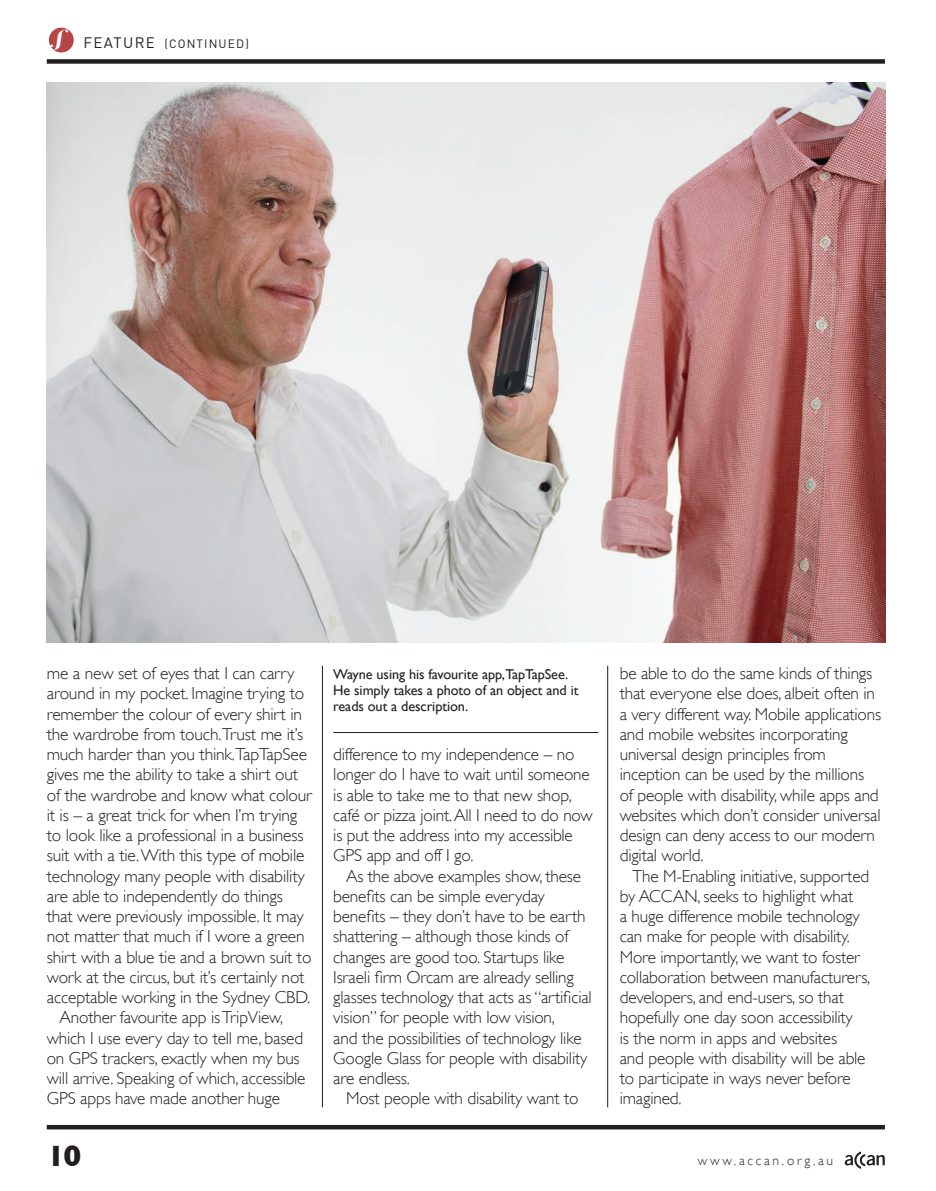
<style>
.page{position:relative;width:936px;height:1191px;background:#fff}
.page>*{position:absolute;margin:0;border:0;box-sizing:border-box;transform-origin:0 0}
.t1{font:700 30px "Gill Sans";color:#231f20}
.t2{font:300 17.25px/20.2px "Gill Sans";letter-spacing:-.01em;color:#231f20}
.t3{font:14.25px/15.8px "Gill Sans";letter-spacing:-.005em;color:#231f20}
.t4{font:13.65px "Acta Poster Swashes";color:#fff}
.t5{font:300 13.5px "Gill Sans";letter-spacing:.2em;color:#231f20}
.t6{font:12px "DIN";letter-spacing:.09em;color:#231f20}
.s1{font-size:15px}
</style>
<div class="page">
<svg style="left:844px;top:1151px;width:40px;height:17px"></svg>
<hr style="left:607px;top:665px;width:1px;height:442px;background:#231f20">
<hr style="left:322px;top:665px;width:1px;height:442px;background:#231f20">
<div style="left:47px;top:59px;width:837px;height:5px;background:#231f20"></div>
<hr style="left:47px;top:1125px;width:837px;height:4px;background:#231f20">
<div style="left:49px;top:28px;width:25px;height:24px;background:#b74447;border-radius:50%"></div>
<img style="left:47px;top:82px;width:838px;height:560px">
<hr style="left:333px;top:732px;width:265px;height:1px;background:#231f20">
<p class="t4" style="left:56px;top:30px;width:19px">f</p>
<p class="t6" style="left:84px;top:37px;width:167px"><span class="s1">FEATURE</span> (CONTINUED)</p>
<p class="t2" style="left:47px;top:663px;width:249px">me a new set of eyes that I can carry</p>
<p class="t2" style="left:47px;top:683px;width:259px">around in my pocket. Imagine trying to</p>
<p class="t2" style="left:47px;top:703px;width:257px">remember the colour of every shirt in</p>
<p class="t2" style="left:47px;top:724px;width:258px">the wardrobe from touch.Trust me it’s</p>
<p class="t2" style="left:47px;top:744px;width:262px">much harder than you think.TapTapSee</p>
<p class="t2" style="left:47px;top:764px;width:253px">gives me the ability to take a shirt out</p>
<p class="t2" style="left:47px;top:784px;width:267px">of the wardrobe and know what colour</p>
<p class="t2" style="left:47px;top:805px;width:252px">it is – a great trick for when I’m trying</p>
<p class="t2" style="left:47px;top:825px;width:258px">to look like a professional in a business</p>
<p class="t2" style="left:47px;top:845px;width:259px">suit with a tie. With this type of mobile</p>
<p class="t2" style="left:47px;top:865px;width:259px">technology many people with disability</p>
<p class="t2" style="left:47px;top:886px;width:238px">are able to independently do things</p>
<p class="t2" style="left:47px;top:906px;width:258px">that were previously impossible. It may</p>
<p class="t2" style="left:47px;top:926px;width:259px">not matter that much if I wore a green</p>
<p class="t2" style="left:47px;top:946px;width:266px">shirt with a blue tie and a brown suit to</p>
<p class="t2" style="left:47px;top:967px;width:259px">work at the circus, but it’s certainly not</p>
<p class="t2" style="left:47px;top:987px;width:265px">acceptable working in the Sydney CBD.</p>
<p class="t2" style="left:60px;top:1007px;width:225px">Another favourite app is TripView,</p>
<p class="t2" style="left:47px;top:1027px;width:258px">which I use every day to tell me, based</p>
<p class="t2" style="left:47px;top:1048px;width:254px">on GPS trackers, exactly when my bus</p>
<p class="t2" style="left:47px;top:1068px;width:260px">will arrive. Speaking of which, accessible</p>
<p class="t2" style="left:47px;top:1088px;width:235px">GPS apps have made another huge</p>
<h1 class="t1" style="left:47px;top:1138px;width:36px">10</h1>
<p class="t3" style="left:333px;top:666px;width:247px">Wayne using his favourite app,TapTapSee.<br>He simply takes a photo of an object and it reads out a description.</p>
<p class="t2" style="left:333px;top:744px;width:261px">difference to my independence – no longer do I have to wait until someone is able to take me to that new shop, café or pizza joint. All I need to do now is put the address into my accessible<br>GPS app and off I go.</p>
<p class="t2" style="left:333px;top:865px;width:260px;text-indent:13px">As the above examples show, these benefits can be simple everyday benefits – they don’t have to be earth shattering – although those kinds of changes are good too. Startups like Israeli firm Orcam are already selling glasses technology that acts as “artificial vision” for people with low vision,<br>and the possibilities of technology like Google Glass for people with disability are endless.</p>
<p class="t2" style="left:346px;top:1088px;width:234px">Most people with disability want to</p>
<p class="t2" style="left:619px;top:663px;width:263px">be able to do the same kinds of things that everyone else does, albeit often in a very different way. Mobile applications and mobile websites incorporating universal design principles from inception can be used by the millions of people with disability, while apps and websites which don’t consider universal design can deny access to our modern digital world.</p>
<p class="t2" style="left:619px;top:865px;width:252px;text-indent:13px">The M-Enabling initiative, supported by ACCAN, seeks to highlight what<br>a huge difference mobile technology can make for people with disability.<br>More importantly, we want to foster collaboration between manufacturers, developers, and end-users, so that hopefully one day soon accessibility<br>is the norm in apps and websites<br>and people with disability will be able to participate in ways never before imagined.</p>
<p class="t5" style="left:697px;top:1153px;width:137px">www.accan.org.au</p>
</div>
